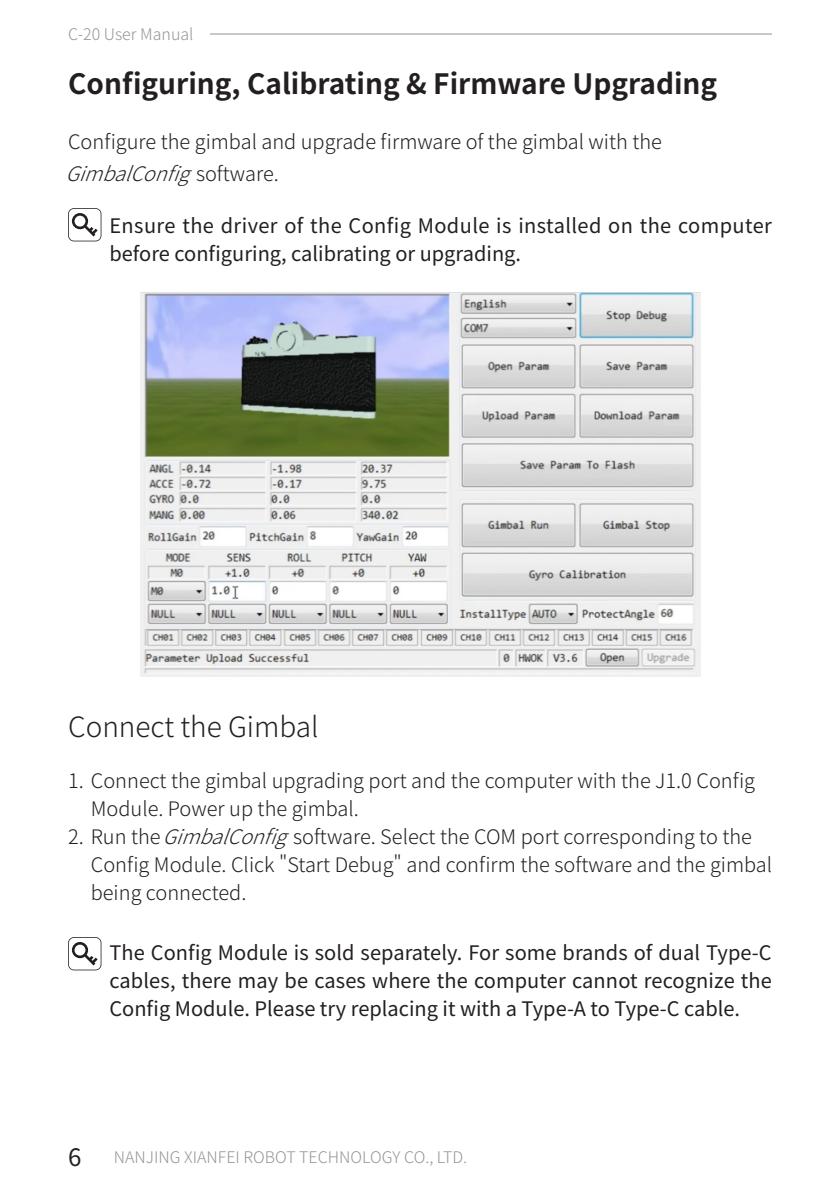
<style>
.page{position:relative;width:840px;height:1191px;background:#fff}
.page>*{position:absolute;margin:0;border:0;box-sizing:border-box;transform-origin:0 0}
.章{font:700 28px "Noto Sans Hans";color:#231f20}
.次章{font:300 28px "Noto Sans Hans";color:#231f20}
.t1{font:24px "Noto Sans Hans";color:#231f20}
.节{font:300 20px/28px "Noto Sans Hans";color:#231f20}
.节-2{font:20px/28px "Noto Sans Hans";color:#231f20;text-align:justify}
.节-3{font:20px/28px "Noto Sans Hans";letter-spacing:.02em;color:#231f20}
.t2{font:300 16px "Noto Sans Hans";color:#939598}
.s1{font-style:italic}
</style>
<div class="page">
<hr style="left:210px;top:34px;width:561px;height:1px;background:#231f20">
<svg style="left:68px;top:937px;width:33px;height:33px"></svg>
<svg style="left:68px;top:208px;width:33px;height:33px"></svg>
<img style="left:140px;top:292px;width:560px;height:384px">
<p class="t2" style="left:68px;top:25px;width:127px">C-20 User Manual</p>
<p class="章" style="left:68px;top:68px;width:650px">Configuring, Calibrating &amp; Firmware Upgrading</p>
<p class="节" style="left:65px;top:127px;width:598px;line-height:32px">Configure the gimbal and upgrade firmware of the gimbal with the<br><span class="s1">GimbalConfig</span>s o ft w a r e .</p>
<p class="节-3" style="left:109px;top:212px;width:663px">Ensure the driver of the Config Module is installed on the computer before configuring, calibrating or upgrading.</p>
<p class="次章" style="left:68px;top:711px;width:252px">Connect the Gimbal</p>
<p class="节" style="left:91px;top:767px;width:665px;text-indent:-23px">1. Connect the gimbal upgrading port and the computer with the J1.0 Config<br>Module. Power up the gimbal.</p>
<p class="节" style="left:91px;top:823px;width:682px;text-indent:-23px">2. Run the <span class="s1">GimbalConfig</span>software. Select the COM port corresponding to the<br>Config Module. Click "Start Debug" and confirm the software and the gimbal being connected.</p>
<p class="节-2" style="left:109px;top:939px;width:663px">The Config Module is sold separately. For some brands of dual Type-C cables, there may be cases where the computer cannot recognize the Config Module. Please try replacing it with a Type-A to Type-C cable.</p>
<p class="t1" style="left:68px;top:1143px;width:15px">6</p>
<p class="t2" style="left:114px;top:1148px;width:355px">NANJING XIANFEI ROBOT TECHNOLOGY CO., LTD.</p>
</div>
